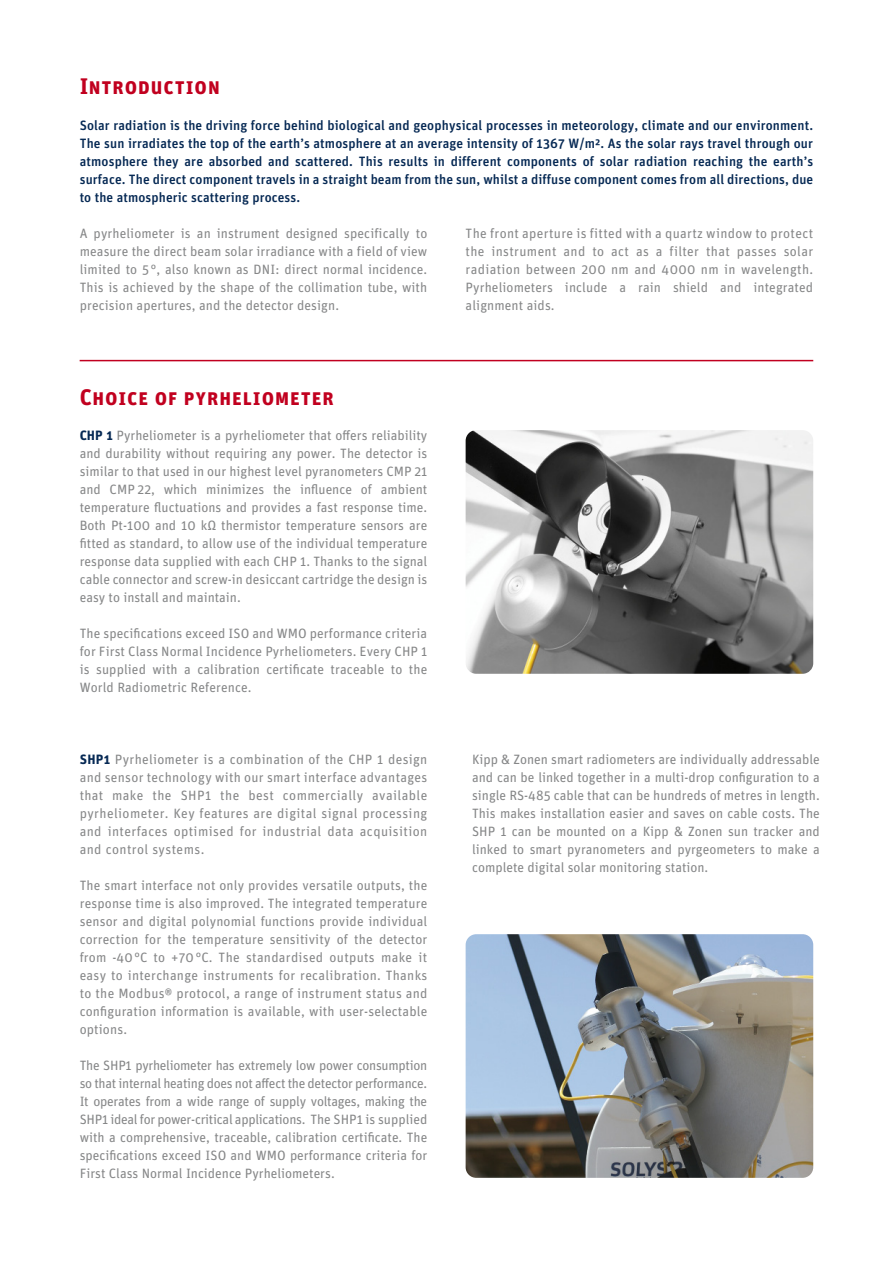
<style>
.page{position:relative;width:893px;height:1263px;background:#fff}
.page>*{position:absolute;margin:0;border:0;box-sizing:border-box;transform-origin:0 0}
.t1{font:22.5px "Unit Bold SC";letter-spacing:.01em;color:#c1001f}
.t2{font:13.5px/18px "Unit Pro";letter-spacing:.005em;color:#868788;text-align:justify}
.t3{font:500 13.5px/18px "Unit";letter-spacing:.005em;color:#062954;text-align:justify}
.t4{font:13.5px/18px "Unit";letter-spacing:.005em;color:#868788;text-align:justify}
.s1{font-weight:700;color:#062954}
</style>
<div class="page">
<hr style="left:80px;top:360px;width:733px;height:1px;background:#c1001f">
<img style="left:466px;top:430px;width:347px;height:244px">
<img style="left:466px;top:934px;width:347px;height:244px">
<h1 class="t1" style="left:80px;top:73px;width:142px">Introduction</h1>
<p class="t3" style="left:80px;top:116px;width:735px">Solar radiation is the driving force behind biological and geophysical processes in meteorology, climate and our environment.<br>The sun irradiates the top of the earth’s atmosphere at an average intensity of 1367 W/m². As the solar rays travel through our atmosphere they are absorbed and scattered. This results in different components of solar radiation reaching the earth’s surface. The direct component travels in a straight beam from the sun, whilst a diffuse component comes from all directions, due to the atmospheric scattering process.</p>
<p class="t4" style="left:80px;top:224px;width:349px">A pyrheliometer is an instrument designed specifically to measure the direct beam solar irradiance with a field of view limited to 5°, also known as DNI: direct normal incidence.<br>This is achieved by the shape of the collimation tube, with precision apertures, and the detector design.</p>
<p class="t4" style="left:466px;top:224px;width:349px">The front aperture is fitted with a quartz window to protect the instrument and to act as a filter that passes solar radiation between 200 nm and 4000 nm in wavelength.<br>Pyrheliometers include a rain shield and integrated alignment aids.</p>
<h1 class="t1" style="left:80px;top:384px;width:256px">Choice of pyrheliometer</h1>
<p class="t2" style="left:80px;top:426px;width:349px"><span class="s1">CHP 1</span> Pyrheliometer is a pyrheliometer that offers reliability and durability without requiring any power. The detector is similar to that used in our highest level pyranometers CMP 21 and CMP 22, which minimizes the influence of ambient temperature fluctuations and provides a fast response time.<br>Both Pt-100 and 10 kΩ thermistor temperature sensors are fitted as standard, to allow use of the individual temperature response data supplied with each CHP 1. Thanks to the signal cable connector and screw-in desiccant cartridge the design is easy to install and maintain.</p>
<p class="t2" style="left:80px;top:624px;width:349px">The specifications exceed ISO and WMO performance criteria for First Class Normal Incidence Pyrheliometers. Every CHP 1 is supplied with a calibration certificate traceable to the World Radiometric Reference.</p>
<p class="t2" style="left:80px;top:750px;width:349px"><span class="s1">SHP1</span> Pyrheliometer is a combination of the CHP 1 design and sensor technology with our smart interface advantages that make the SHP1 the best commercially available pyrheliometer. Key features are digital signal processing and interfaces optimised for industrial data acquisition and control systems.</p>
<p class="t2" style="left:80px;top:876px;width:349px">The smart interface not only provides versatile outputs, the response time is also improved. The integrated temperature sensor and digital polynomial functions provide individual correction for the temperature sensitivity of the detector from -40°C to +70°C. The standardised outputs make it easy to interchange instruments for recalibration. Thanks to the Modbus® protocol, a range of instrument status and configuration information is available, with user-selectable options.</p>
<p class="t2" style="left:80px;top:1056px;width:349px">The SHP1 pyrheliometer has extremely low power consumption so that internal heating does not affect the detector performance.<br>It operates from a wide range of supply voltages, making the SHP1 ideal for power-critical applications. The SHP1 is supplied with a comprehensive, traceable, calibration certificate. The specifications exceed ISO and WMO performance criteria for First Class Normal Incidence Pyrheliometers.</p>
<p class="t2" style="left:472px;top:750px;width:349px">Kipp &amp; Zonen smart radiometers are individually addressable and can be linked together in a multi-drop configuration to a single RS-485 cable that can be hundreds of metres in length.<br>This makes installation easier and saves on cable costs. The SHP 1 can be mounted on a Kipp &amp; Zonen sun tracker and linked to smart pyranometers and pyrgeometers to make a complete digital solar monitoring station.</p>
</div>
